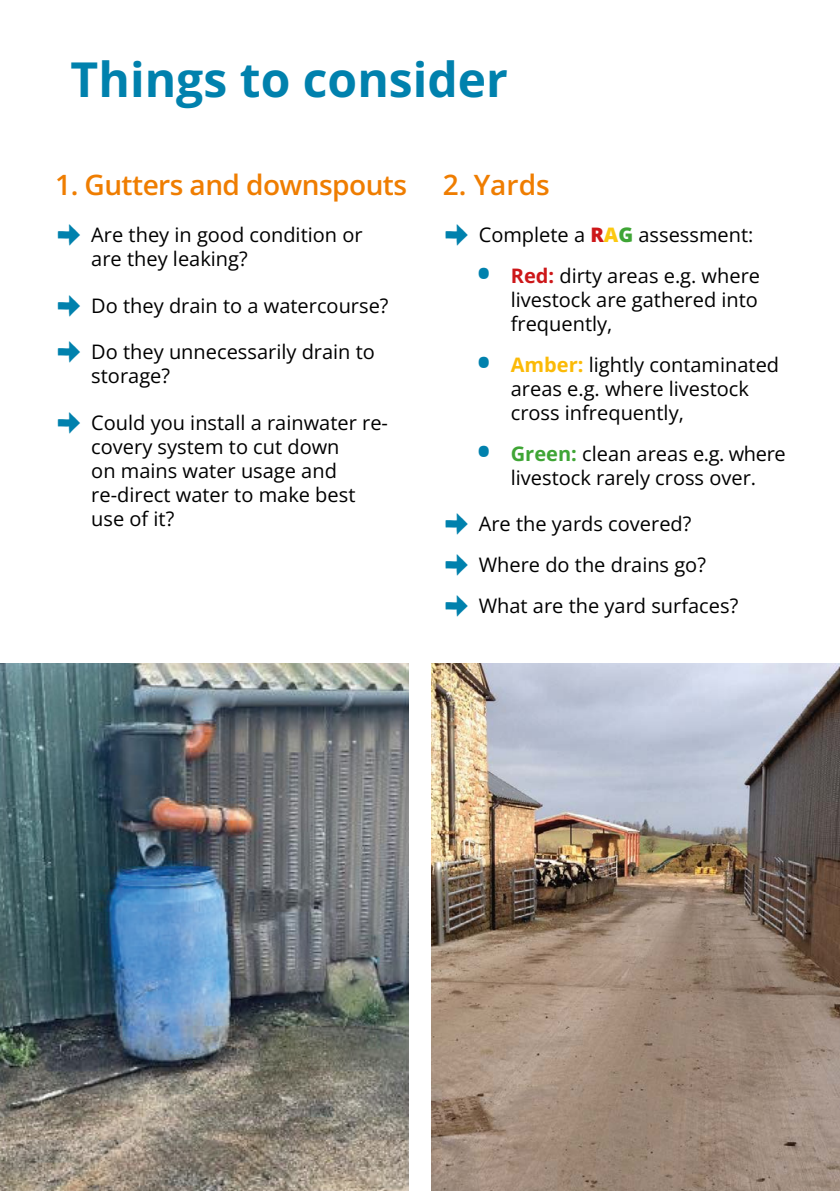
<style>
.page{position:relative;width:840px;height:1191px;background:#fff}
.page>*{position:absolute;margin:0;border:0;box-sizing:border-box;transform-origin:0 0}
.t1{font:700 48px "Open Sans";color:#0081ad}
.t2{font:48px "Festivo LC Basic";color:#0081ad}
.t3{font:600 28px "Open Sans";letter-spacing:-.02em;color:#ef7d00}
.t4{font:20px/24px "Open Sans";color:#000}
.s1{font-weight:800;color:#cd1719}
.s2{font-weight:800;color:#fcc911}
.s3{font-weight:800;color:#3fa535}
.s4{font-size:48px;color:#0081ad}
.s5{font-weight:700;color:#cd1719}
.s6{font-weight:700;color:#fbba07}
.s7{font-weight:700;color:#3fa535}
</style>
<div class="page">
<img style="left:431px;top:663px;width:409px;height:528px">
<img style="left:0;top:663px;width:408px;height:528px">
<h1 class="t1" style="left:71px;top:46px;width:438px">Things to consider</h1>
<h2 class="t3" style="left:55px;top:166px;width:353px">1. Gutters and downspouts</h2>
<h1 class="t2" style="left:55px;top:204px;width:29px">¹</h1>
<p class="t4" style="left:91px;top:222px;width:273px">Are they in good condition or are they leaking?</p>
<h1 class="t2" style="left:55px;top:275px;width:29px">¹</h1>
<p class="t4" style="left:91px;top:293px;width:298px">Do they drain to a watercourse?</p>
<h1 class="t2" style="left:55px;top:321px;width:29px">¹</h1>
<p class="t4" style="left:91px;top:340px;width:285px">Do they unnecessarily drain to storage?</p>
<h1 class="t2" style="left:55px;top:392px;width:29px">¹</h1>
<p class="t4" style="left:91px;top:410px;width:298px">Could you install a rainwater re&shy;covery system to cut down<br>on mains water usage and re-direct water to make best use of it?</p>
<h2 class="t3" style="left:442px;top:166px;width:108px">2. Yards</h2>
<h1 class="t2" style="left:442px;top:204px;width:29px">¹</h1>
<p class="t4" style="left:478px;top:222px;width:276px">Complete a <span class="s1">R</span><span class="s2">A</span><span class="s3">G</span> assessment:</p>
<p class="t4" style="left:510px;top:263px;width:251px;text-align:justify;text-indent:-36px"><span class="s4">•</span> <span class="s5">Red:</span> dirty areas e.g. where livestock are gathered into frequently,</p>
<p class="t4" style="left:510px;top:352px;width:270px;text-indent:-36px"><span class="s4">•</span> <span class="s6">Amber:</span> lightly contaminated areas e.g. where livestock cross infrequently,</p>
<p class="t4" style="left:474px;top:441px;width:312px;text-align:center"><span class="s4">•</span> <span class="s7">Green:</span> clean areas e.g. where livestock rarely cross over.</p>
<h1 class="t2" style="left:442px;top:493px;width:29px">¹</h1>
<p class="t4" style="left:478px;top:511px;width:214px">Are the yards covered?</p>
<h1 class="t2" style="left:442px;top:534px;width:29px">¹</h1>
<p class="t4" style="left:478px;top:552px;width:228px">Where do the drains go?</p>
<h1 class="t2" style="left:442px;top:575px;width:29px">¹</h1>
<p class="t4" style="left:478px;top:593px;width:261px">What are the yard surfaces?</p>
</div>
